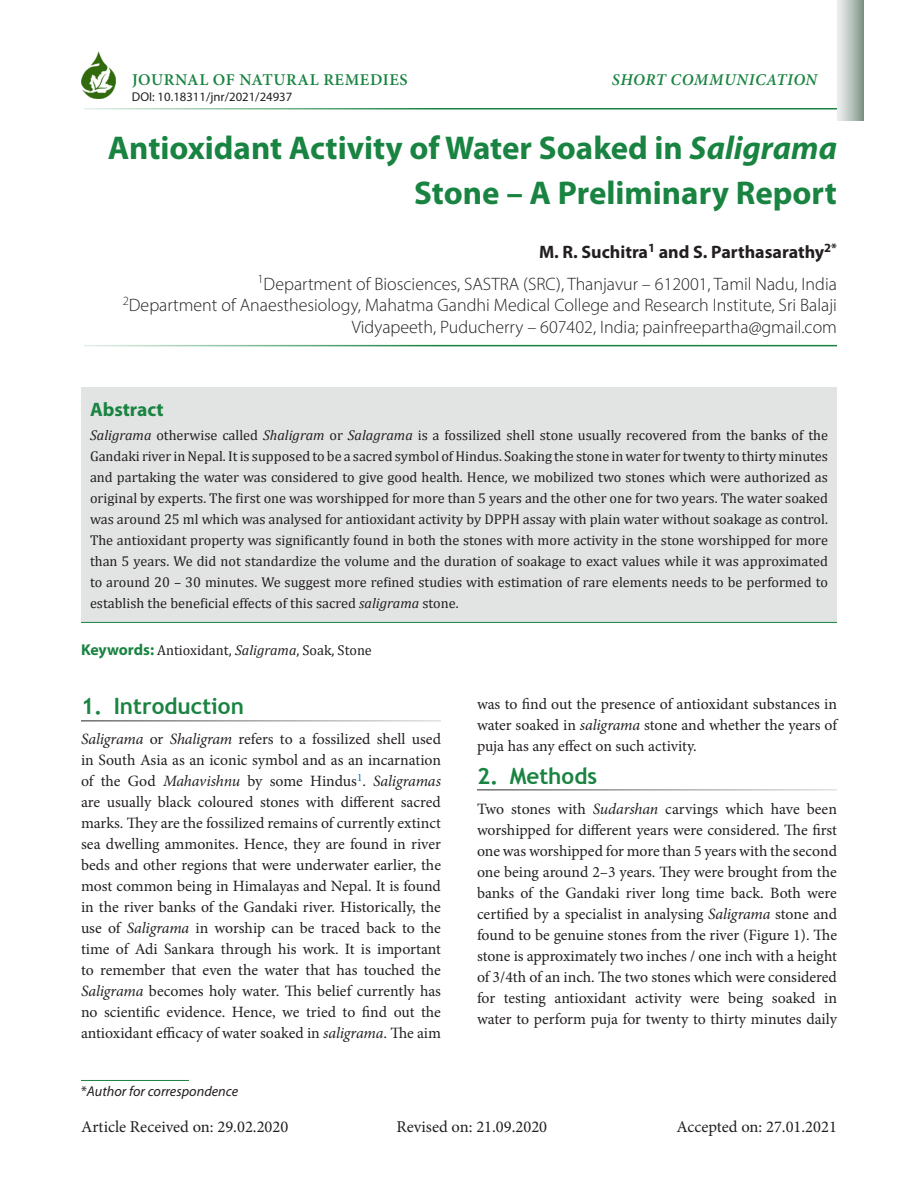
<style>
.page{position:relative;width:918px;height:1188px;background:#fff}
.page>*{position:absolute;margin:0;border:0;box-sizing:border-box;transform-origin:0 0}
.Author{font:700 33px/45px "Myriad Pro";color:#198441;text-align:right}
.t1{font:700 22.5px "Trebuchet MS";color:#198441}
.Abs_Head{font:700 19.5px "Myriad Pro";color:#198441}
.t2{font:300 18px/21.6px "Myriad Pro";color:#231f20;text-align:right}
.Author-2{font:700 18px "Myriad Pro";color:#231f20}
.Body_Text_1st_para{font:16.5px "Minion Pro";color:#231f20}
.Jrnl_Name{font:600 16.5px "Minion Pro";letter-spacing:.035em;color:#198441}
.Jrnl_Name-2{font:italic 600 16.5px "Minion Pro";letter-spacing:.03em;color:#198441}
.Text{font:15.75px/21px "Minion Pro";color:#231f20;text-align:justify}
.Keyword{font:14.25px/21px "Cambria";color:#231f20;text-align:justify}
.Footnote{font:italic 14.25px "Myriad Pro";color:#231f20}
.t3{font:12.75px "Myriad Pro";color:#231f20}
.s1{font-style:italic}
.s2{font-family:"Myriad Pro";font-weight:700;font-size:15.75px;color:#198441}
.s3{font-style:normal}
</style>
<div class="page">
<hr style="left:81px;top:1080px;width:108px;height:1px;background:#198441">
<svg style="left:837px;top:0;width:27px;height:121px;background:#b8c3bd"></svg>
<img style="left:81px;top:52px;width:35px;height:46px">
<hr style="left:84px;top:108px;width:753px;height:2px;background:#198441">
<hr style="left:84px;top:345px;width:753px;height:1px;background:#198441">
<div style="left:81px;top:388px;width:756px;height:235px;background:#e2e3e3"></div>
<hr style="left:81px;top:622px;width:756px;height:1px;background:#198441">
<hr style="left:81px;top:720px;width:360px;height:2px;background:#57585a">
<hr style="left:477px;top:789px;width:360px;height:2px;background:#57585a">
<p class="Jrnl_Name" style="left:132px;top:68px;width:277px">JOURNAL OF NATURAL REMEDIES</p>
<p class="t3" style="left:132px;top:89px;width:162px">DOI: 10.18311/jnr/2021/24937</p>
<p class="Jrnl_Name-2" style="left:612px;top:68px;width:207px">SHORT COMMUNICATION</p>
<p class="Author" style="left:108px;top:125px;width:731px">Antioxidant Activity of Water Soaked in <span class="s1">Saligrama<br></span>Stone – A Preliminary Report</p>
<p class="Author-2" style="left:539px;top:240px;width:299px">M. R. Suchitra<sup>1</sup> and S. Parthasarathy<sup>2*</sup></p>
<p class="t2" style="left:258px;top:273px;width:581px"><sup>1</sup>Department of Biosciences, SASTRA (SRC), Thanjavur – 612001, Tamil Nadu, India</p>
<p class="t2" style="left:123px;top:294px;width:716px"><sup>2</sup>Department of Anaesthesiology, Mahatma Gandhi Medical College and Research Institute, Sri Balaji<br>Vidyapeeth, Puducherry – 607402, India; painfreepartha@gmail.com</p>
<p class="Abs_Head" style="left:90px;top:396px;width:75px">Abstract</p>
<p class="Keyword" style="left:90px;top:425px;width:740px"><span class="s1">Saligrama</span> otherwise called <span class="s1">Shaligram</span> or <span class="s1">Salagrama</span> is a fossilized shell stone usually recovered from the banks of the Gandaki river in Nepal. It is supposed to be a sacred symbol of Hindus. Soaking the stone in water for twenty to thirty minutes and partaking the water was considered to give good health. Hence, we mobilized two stones which were authorized as original by experts. The first one was worshipped for more than 5 years and the other one for two years. The water soaked was around 25 ml which was analysed for antioxidant activity by DPPH assay with plain water without soakage as control.<br>The antioxidant property was significantly found in both the stones with more activity in the stone worshipped for more than 5 years. We did not standardize the volume and the duration of soakage to exact values while it was approximated to around 20 – 30 minutes. We suggest more refined studies with estimation of rare elements needs to be performed to establish the beneficial effects of this sacred <span class="s1">saligrama</span> stone.</p>
<p class="Keyword" style="left:81px;top:640px;width:292px"><span class="s2">Keywords:</span> Antioxidant, <span class="s1">Saligrama</span>, Soak, Stone</p>
<p class="t1" style="left:81px;top:692px;width:164px">1. Introduction</p>
<p class="Text" style="left:81px;top:729px;width:362px"><span class="s1">Saligrama</span> or <span class="s1">Shaligram</span> refers to a fossilized shell used in South Asia as an iconic symbol and as an incarnation of the God <span class="s1">Mahavishnu</span> by some Hindus<sup>1</sup>. <span class="s1">Saligramas </span>are usually black coloured stones with different sacred marks. They are the fossilized remains of currently extinct sea dwelling ammonites. Hence, they are found in river beds and other regions that were underwater earlier, the most common being in Himalayas and Nepal. It is found in the river banks of the Gandaki river. Historically, the use of <span class="s1">Saligrama</span> in worship can be traced back to the time of Adi Sankara through his work. It is important to remember that even the water that has touched the <span class="s1">Saligrama</span> becomes holy water. This belief currently has no scientific evidence. Hence, we tried to find out the antioxidant efficacy of water soaked in <span class="s1">saligrama</span>. The aim</p>
<p class="Text" style="left:477px;top:693px;width:362px">was to find out the presence of antioxidant substances in water soaked in <span class="s1">saligrama</span> stone and whether the years of puja has any effect on such activity.</p>
<p class="t1" style="left:477px;top:762px;width:122px">2. Methods</p>
<p class="Text" style="left:477px;top:798px;width:362px">Two stones with <span class="s1">Sudarshan</span> carvings which have been worshipped for different years were considered. The first one was worshipped for more than 5 years with the second one being around 2–3 years. They were brought from the banks of the Gandaki river long time back. Both were certified by a specialist in analysing <span class="s1">Saligrama</span> stone and found to be genuine stones from the river (Figure 1). The stone is approximately two inches / one inch with a height of 3/4th of an inch. The two stones which were considered for testing antioxidant activity were being soaked in water to perform puja for twenty to thirty minutes daily</p>
<p class="Footnote" style="left:81px;top:1082px;width:159px"><span class="s3">*</span>Author for correspondence</p>
<p class="Body_Text_1st_para" style="left:81px;top:1116px;width:209px">Article Received on: 29.02.2020</p>
<p class="Body_Text_1st_para" style="left:676px;top:1116px;width:162px">Accepted on: 27.01.2021</p>
<p class="Body_Text_1st_para" style="left:396px;top:1116px;width:152px">Revised on: 21.09.2020</p>
</div>
